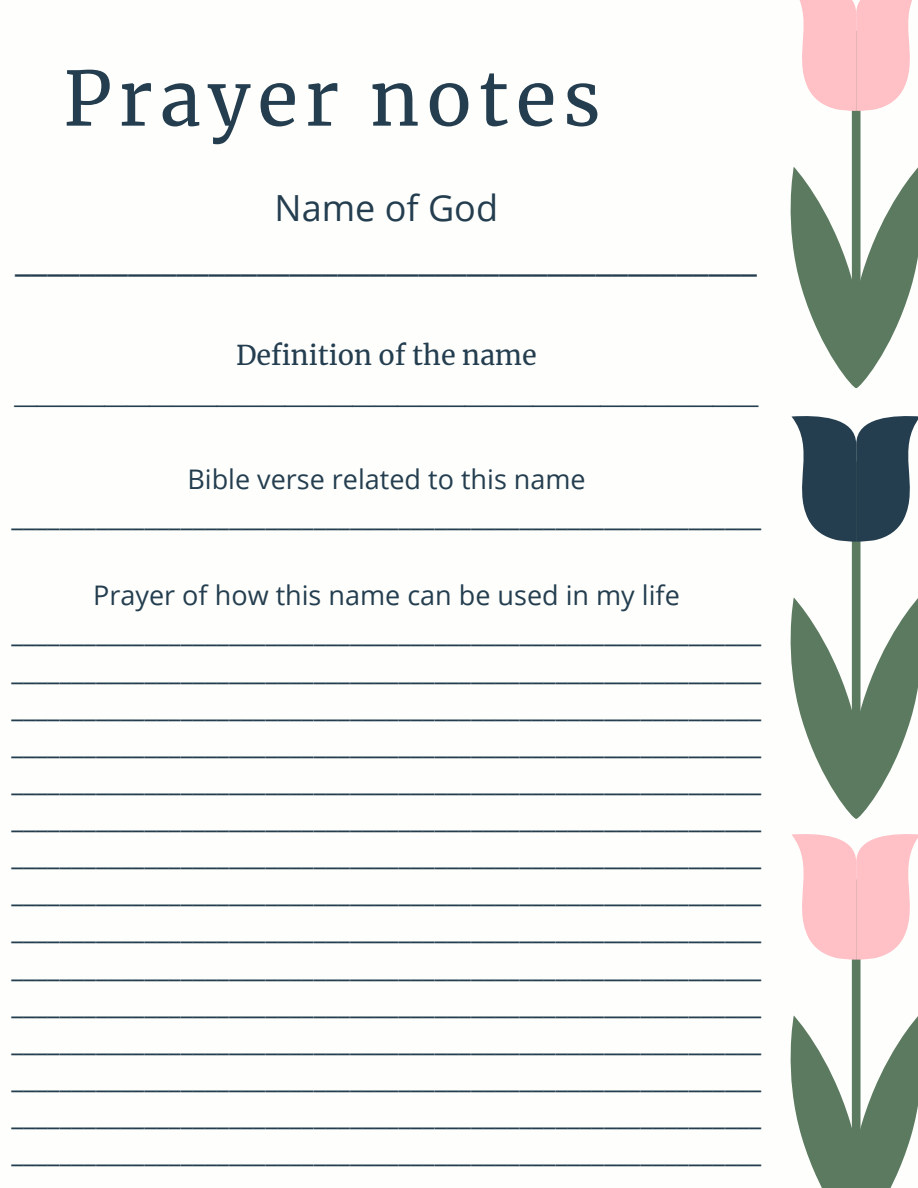
<style>
.page{position:relative;width:918px;height:1188px;background:#fff}
.page>*{position:absolute;margin:0;border:0;box-sizing:border-box;transform-origin:0 0}
.t1{font:74.7px "Merriweather";letter-spacing:.09em;color:#243e50}
.t2{font:36px/49.5px "Open Sans";color:#243e50;text-align:center}
.t3{font:27px/37.2px "Open Sans";color:#243e50;text-align:center}
.t4{font:27px/37.2px "Merriweather";color:#243e50;text-align:center}
</style>
<div class="page">
<svg style="left:791px;top:834px;width:127px;height:354px"></svg>
<div style="left:852px;top:461px;width:9px;height:355px;background:#5c7a60;border-radius:4px"></div>
<svg style="left:791px;top:597px;width:127px;height:222px"></svg>
<svg style="left:791px;top:416px;width:127px;height:126px"></svg>
<div style="left:852px;top:31px;width:9px;height:354px;background:#5c7a60;border-radius:4px"></div>
<svg style="left:791px;top:167px;width:127px;height:221px"></svg>
<svg style="left:799px;top:0;width:113px;height:112px;background:#fec8cd"></svg>
<h1 class="t1" style="left:63px;top:47px;width:539px">Prayer notes</h1>
<h2 class="t2" style="left:15px;top:183px;width:743px">Name of God ______________________________________________</h2>
<p class="t4" style="left:14px;top:335px;width:745px">Definition of the name _________________________________</p>
<p class="t3" style="left:11px;top:459px;width:751px">Bible verse related to this name ______________________________________________________________</p>
<p class="t3" style="left:11px;top:576px;width:751px">Prayer of how this name can be used in my life ______________________________________________________________ ______________________________________________________________ ______________________________________________________________ ______________________________________________________________ ______________________________________________________________ ______________________________________________________________ ______________________________________________________________ ______________________________________________________________ ______________________________________________________________ ______________________________________________________________ ______________________________________________________________ ______________________________________________________________ ______________________________________________________________ ______________________________________________________________ ______________________________________________________________</p>
</div>
